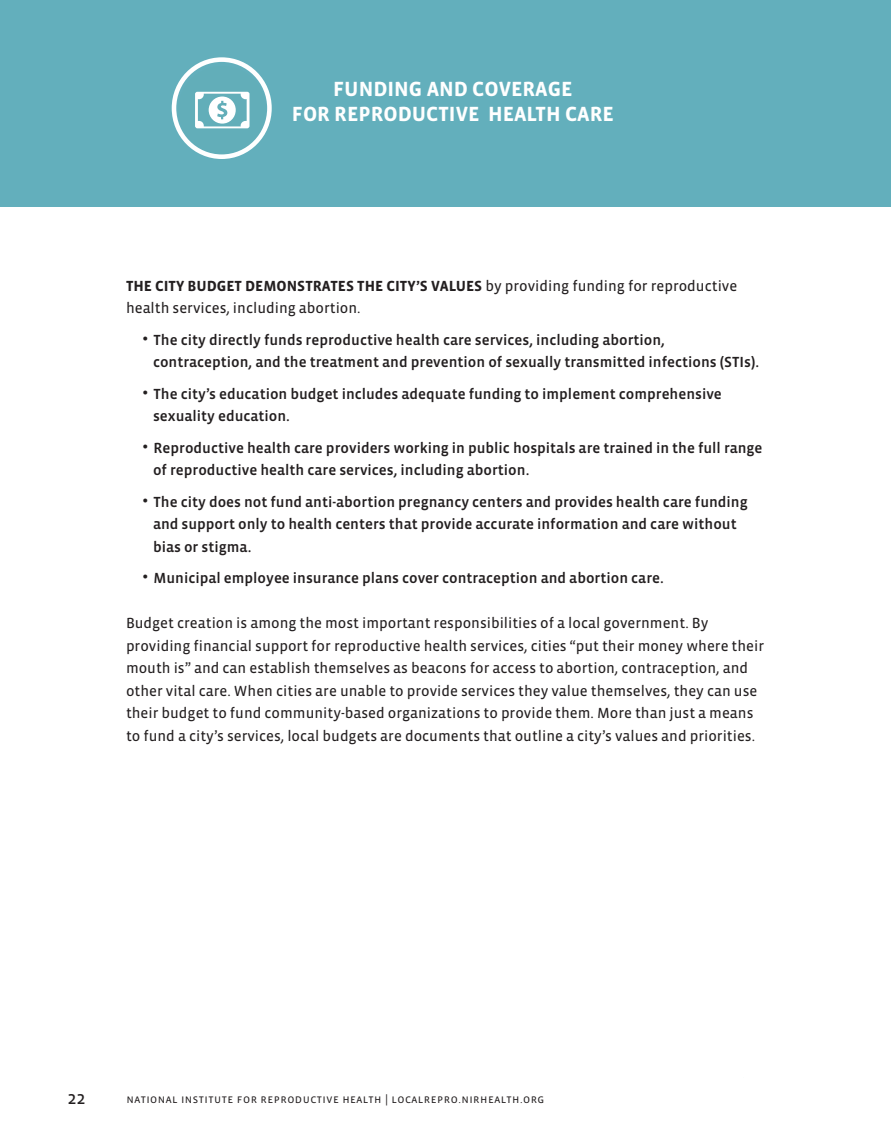
<style>
.page{position:relative;width:891px;height:1148px;background:#fff}
.page>*{position:absolute;margin:0;border:0;box-sizing:border-box;transform-origin:0 0}
.t1{font:700 21px/25.5px "Vista Sans OTCE";color:#fff;text-align:center}
.t2{font:18px "Vista Sans OTCE";color:#231f20}
.t3{font:500 15px/22.5px "Vista Sans OTCE";color:#231f20}
._1_Body_Text{font:15px/22.5px "Vista Sans OTCE";color:#231f20}
.t4{font:12px "Vista Sans OTCE";letter-spacing:.04em;color:#231f20}
.s1{font-weight:700}
.s2{font-family:"Helvetica";font-weight:400;font-size:18px}
</style>
<div class="page">
<div style="left:0;top:0;width:891px;height:207px;background:#63afbc"></div>
<svg style="left:178px;top:66px;width:87px;height:87px"></svg>
<div style="left:172px;top:57px;width:100px;height:102px;border:5px solid #fff;border-radius:50%"></div>
<p class="t1" style="left:292px;top:76px;width:323px">FUNDING AND COVERAGE<br>FOR REPRODUCTIVE HEALTH CARE</p>
<p class="_1_Body_Text" style="left:126px;top:274px;width:613px"><span class="s1">THE CITY BUDGET DEMONSTRATES THE CITY’S VALUES</span> by providing funding for reproductive health services, including abortion.</p>
<p class="t3" style="left:153px;top:328px;width:608px;text-indent:-11px"><span class="s2">•</span> The city directly funds reproductive health care services, including abortion, contraception, and the treatment and prevention of sexually transmitted infections (STIs).</p>
<p class="t3" style="left:153px;top:382px;width:570px;text-indent:-11px"><span class="s2">•</span> The city’s education budget includes adequate funding to implement comprehensive sexuality education.</p>
<p class="t3" style="left:153px;top:436px;width:611px;text-indent:-11px"><span class="s2">•</span> Reproductive health care providers working in public hospitals are trained in the full range of reproductive health care services, including abortion.</p>
<p class="t3" style="left:153px;top:490px;width:596px;text-indent:-11px"><span class="s2">•</span> The city does not fund anti-abortion pregnancy centers and provides health care funding and support only to health centers that provide accurate information and care without bias or stigma.</p>
<p class="t3" style="left:142px;top:567px;width:523px"><span class="s2">•</span> Municipal employee insurance plans cover contraception and abortion care.</p>
<p class="_1_Body_Text" style="left:126px;top:612px;width:640px">Budget creation is among the most important responsibilities of a local government. By providing financial support for reproductive health services, cities “put their money where their mouth is” and can establish themselves as beacons for access to abortion, contraception, and other vital care. When cities are unable to provide services they value themselves, they can use their budget to fund community-based organizations to provide them. More than just a means to fund a city’s services, local budgets are documents that outline a city’s values and priorities.</p>
<p class="t2" style="left:68px;top:1087px;width:19px">22</p>
<p class="t4" style="left:126px;top:1092px;width:420px">national institute for reproductive health | localrepro.nirhealth.org</p>
</div>
